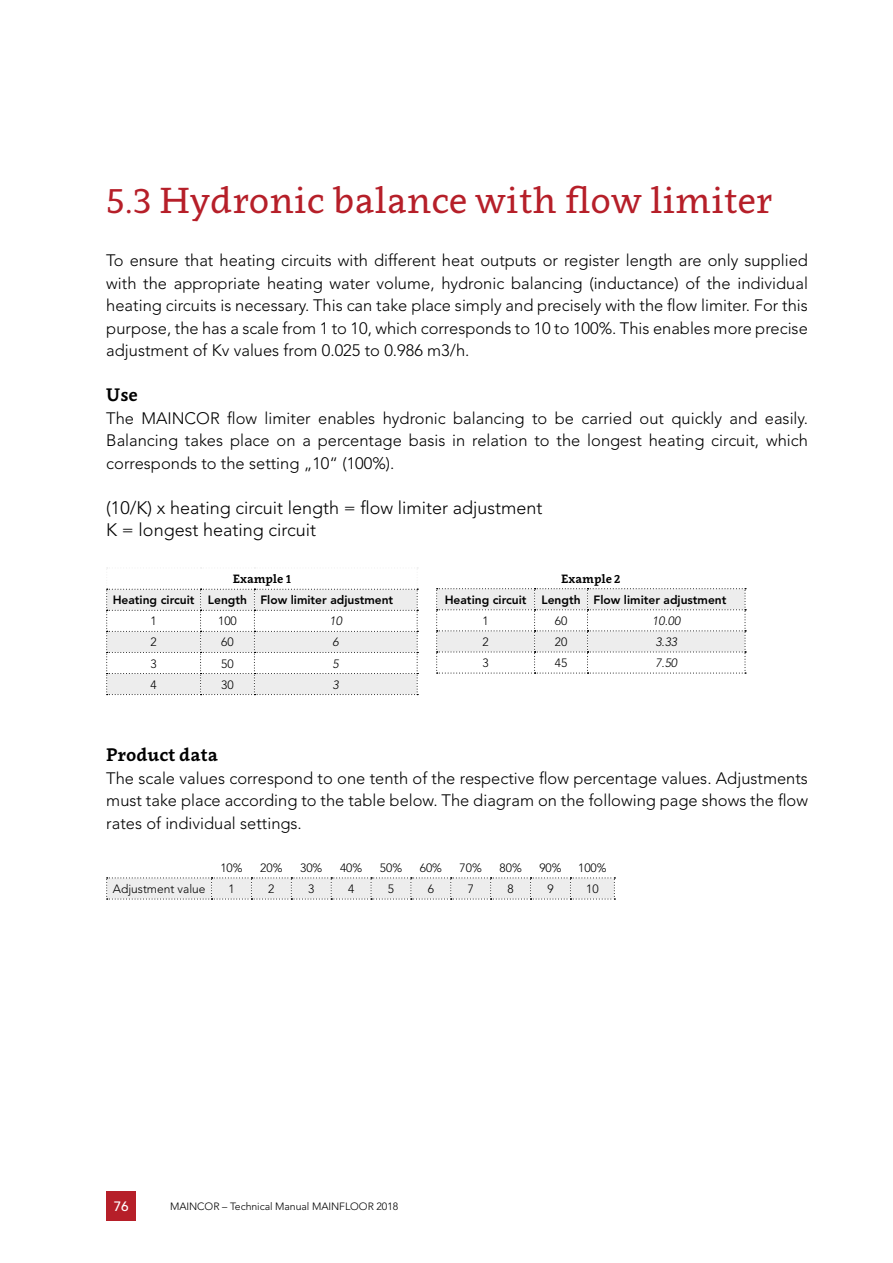
<style>
.page{position:relative;width:893px;height:1263px;background:#fff}
.page>*{position:absolute;margin:0;border:0;box-sizing:border-box;transform-origin:0 0}
.t1{font:36px "Clavo";color:#b61f29}
.t2{font:300 18px/22.5px "Avenir LT Std";color:#000}
.t3{font:700 18px "Clavo";color:#000}
.t4{font:300 16.5px/22.5px "Avenir LT Std";color:#000;text-align:justify}
.t5{font:500 13.5px "Avenir LT Std";color:#fff}
.t6{font:800 12px "Avenir LT Std";color:#000}
.t7{font:300 12px "Avenir LT Std";color:#000}
.t8{font:italic 300 12px "Avenir LT Std";color:#000}
.t9{font:700 12px "Clavo";color:#000}
.t10{font:300 10.5px "Avenir LT Std";letter-spacing:-.005em;color:#000}
</style>
<div class="page">
<div style="left:106px;top:1191px;width:30px;height:29px;background:#b61f29"></div>
<svg style="left:106px;top:567px;width:312px;height:128px"></svg>
<svg style="left:436px;top:588px;width:310px;height:86px"></svg>
<svg style="left:106px;top:877px;width:509px;height:22px;background:#e8e8e8"></svg>
<h1 class="t1" style="left:106px;top:175px;width:667px">5.3 Hydronic balance with flow limiter</h1>
<p class="t4" style="left:106px;top:249px;width:703px">To ensure that heating circuits with different heat outputs or register length are only supplied with the appropriate heating water volume, hydronic balancing (inductance) of the individual heating circuits is necessary. This can take place simply and precisely with the flow limiter. For this purpose, the has a scale from 1 to 10, which corresponds to 10 to 100%. This enables more precise adjustment of Kv values from 0.025 to 0.986 m3/h.</p>
<p class="t3" style="left:106px;top:382px;width:33px">Use</p>
<p class="t4" style="left:106px;top:407px;width:703px">The MAINCOR flow limiter enables hydronic balancing to be carried out quickly and easily.<br>Balancing takes place on a percentage basis in relation to the longest heating circuit, which corresponds to the setting „10“ (100%).</p>
<p class="t2" style="left:106px;top:496px;width:438px">(10/K) x heating circuit length = flow limiter adjustment<br>K = longest heating circuit</p>
<p class="t9" style="left:233px;top:570px;width:60px">Example 1</p>
<p class="t6" style="left:113px;top:593px;width:282px">Heating circuit Length Flow limiter adjustment</p>
<p class="t7" style="left:151px;top:614px;width:8px">1</p>
<p class="t7" style="left:218px;top:614px;width:20px">100</p>
<p class="t8" style="left:329px;top:614px;width:14px">10</p>
<p class="t7" style="left:151px;top:635px;width:8px">2</p>
<p class="t7" style="left:221px;top:635px;width:14px">60</p>
<p class="t8" style="left:333px;top:635px;width:8px">6</p>
<p class="t7" style="left:151px;top:656px;width:8px">3</p>
<p class="t7" style="left:221px;top:656px;width:14px">50</p>
<p class="t8" style="left:333px;top:656px;width:8px">5</p>
<p class="t7" style="left:151px;top:677px;width:8px">4</p>
<p class="t7" style="left:221px;top:677px;width:14px">30</p>
<p class="t8" style="left:333px;top:677px;width:8px">3</p>
<p class="t9" style="left:561px;top:570px;width:61px">Example 2</p>
<p class="t6" style="left:445px;top:592px;width:283px">Heating circuit Length Flow limiter adjustment</p>
<p class="t7" style="left:483px;top:614px;width:8px">1</p>
<p class="t7" style="left:555px;top:614px;width:14px">60</p>
<p class="t8" style="left:652px;top:614px;width:30px">10.00</p>
<p class="t7" style="left:483px;top:635px;width:8px">2</p>
<p class="t7" style="left:555px;top:635px;width:14px">20</p>
<p class="t8" style="left:655px;top:635px;width:23px">3.33</p>
<p class="t7" style="left:483px;top:656px;width:8px">3</p>
<p class="t7" style="left:555px;top:656px;width:14px">45</p>
<p class="t8" style="left:655px;top:656px;width:23px">7.50</p>
<p class="t3" style="left:106px;top:742px;width:113px">Product data</p>
<p class="t4" style="left:106px;top:767px;width:703px">The scale values correspond to one tenth of the respective flow percentage values. Adjustments must take place according to the table below. The diagram on the following page shows the flow rates of individual settings.</p>
<p class="t7" style="left:220px;top:861px;width:24px">10%</p>
<p class="t7" style="left:260px;top:861px;width:24px">20%</p>
<p class="t7" style="left:300px;top:861px;width:24px">30%</p>
<p class="t7" style="left:340px;top:861px;width:24px">40%</p>
<p class="t7" style="left:380px;top:861px;width:24px">50%</p>
<p class="t7" style="left:420px;top:861px;width:24px">60%</p>
<p class="t7" style="left:460px;top:861px;width:24px">70%</p>
<p class="t7" style="left:499px;top:861px;width:24px">80%</p>
<p class="t7" style="left:539px;top:861px;width:24px">90%</p>
<p class="t7" style="left:578px;top:861px;width:30px">100%</p>
<p class="t7" style="left:113px;top:882px;width:94px">Adjustment value</p>
<p class="t7" style="left:228px;top:882px;width:8px">1</p>
<p class="t7" style="left:268px;top:882px;width:8px">2</p>
<p class="t7" style="left:308px;top:882px;width:8px">3</p>
<p class="t7" style="left:348px;top:882px;width:8px">4</p>
<p class="t7" style="left:388px;top:882px;width:8px">5</p>
<p class="t7" style="left:428px;top:882px;width:8px">6</p>
<p class="t7" style="left:468px;top:882px;width:8px">7</p>
<p class="t7" style="left:508px;top:882px;width:8px">8</p>
<p class="t7" style="left:547px;top:882px;width:8px">9</p>
<p class="t7" style="left:586px;top:882px;width:14px">10</p>
<p class="t5" style="left:114px;top:1198px;width:17px">76</p>
<p class="t10" style="left:170px;top:1200px;width:230px">MAINCOR – Technical Manual MAINFLOOR 2018</p>
</div>
